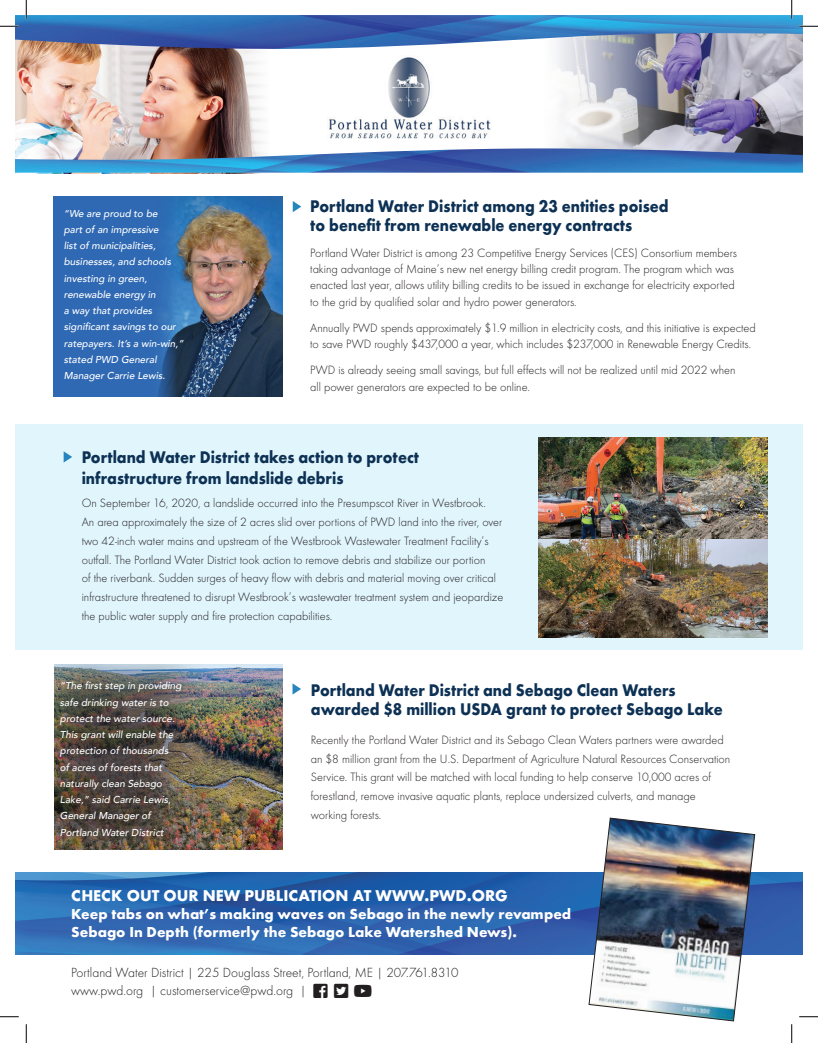
<style>
.page{position:relative;width:818px;height:1043px;background:#fff}
.page>*{position:absolute;margin:0;border:0;box-sizing:border-box;transform-origin:0 0}
.t1{font:800 17.5px/18.8px "Function LH";color:#0d3154;scale:.9 1}
.t2{font:800 16.25px "Function LH";color:#fff}
.t3{font:800 15px/18px "Function LH";color:#fff}
.t4{font:300 13.75px/17.5px "Function LH";color:#231f20}
.t5{font:300 12.5px/18.8px "Function LH";color:#231f20}
.t6{font:italic 500 10px/16.2px "Avenir";color:#fff}
</style>
<div class="page">
<div style="left:53px;top:197px;width:229px;height:200px;background:#2f69b3"></div>
<img style="left:158px;top:197px;width:124px;height:200px">
<svg style="left:293px;top:201px;width:8px;height:11px"></svg>
<img style="left:210px;top:664px;width:72px;height:186px">
<svg style="left:292px;top:683px;width:9px;height:11px"></svg>
<img style="left:557px;top:50px;width:245px;height:98px">
<img style="left:329px;top:57px;width:162px;height:82px">
<img style="left:16px;top:50px;width:252px;height:123px">
<img style="left:15px;top:148px;width:787px;height:13px">
<img style="left:15px;top:15px;width:787px;height:35px">
<img style="left:54px;top:664px;width:156px;height:186px">
<div style="left:15px;top:424px;width:787px;height:226px;background:#e1f5fd"></div>
<img style="left:538px;top:437px;width:229px;height:102px">
<svg style="left:64px;top:451px;width:8px;height:11px"></svg>
<img style="left:538px;top:539px;width:229px;height:99px">
<img style="left:15px;top:872px;width:787px;height:82px">
<img style="left:589px;top:818px;width:165px;height:203px">
<svg style="left:0;top:25px;width:19px;height:2px"></svg>
<svg style="left:799px;top:25px;width:19px;height:2px"></svg>
<svg style="left:0;top:1016px;width:19px;height:1px"></svg>
<svg style="left:799px;top:1016px;width:19px;height:1px"></svg>
<svg style="left:25px;top:0;width:2px;height:19px"></svg>
<svg style="left:25px;top:1024px;width:2px;height:18px"></svg>
<svg style="left:790px;top:0;width:2px;height:19px"></svg>
<svg style="left:791px;top:1024px;width:1px;height:18px"></svg>
<p class="t6" style="left:64px;top:205px;width:121px">“We are proud to be<br>part of an impressive<br>list of municipalities, businesses, and schools investing in green, renewable energy in<br>a way that provides significant savings to our ratepayers. It’s a win-win,” stated PWD General<br>Manager Carrie Lewis.</p>
<h1 class="t1" style="left:310px;top:196px;width:399px">Portland Water District among 23 entities poised to benefit from renewable energy contracts</h1>
<p class="t5" style="left:310px;top:245px;width:428px;line-height:16.2px">Portland Water District is among 23 Competitive Energy Services (CES) Consortium members taking advantage of Maine’s new net energy billing credit program. The program which was enacted last year, allows utility billing credits to be issued in exchange for electricity exported to the grid by qualified solar and hydro power generators.</p>
<p class="t5" style="left:310px;top:320px;width:447px;line-height:16.2px">Annually PWD spends approximately $1.9 million in electricity costs, and this initiative is expected to save PWD roughly $437,000 a year, which includes $237,000 in Renewable Energy Credits.</p>
<p class="t5" style="left:310px;top:362px;width:427px;line-height:16.2px">PWD is already seeing small savings, but full effects will not be realized until mid 2022 when all power generators are expected to be online.</p>
<h1 class="t1" style="left:82px;top:446px;width:376px;line-height:21px">Portland Water District takes action to protect infrastructure from landslide debris</h1>
<p class="t5" style="left:82px;top:494px;width:423px">On September 16, 2020, a landslide occurred into the Presumpscot River in Westbrook.<br>An area approximately the size of 2 acres slid over portions of PWD land into the river, over two 42-inch water mains and upstream of the Westbrook Wastewater Treatment Facility’s outfall. The Portland Water District took action to remove debris and stabilize our portion<br>of the riverbank. Sudden surges of heavy flow with debris and material moving over critical infrastructure threatened to disrupt Westbrook’s wastewater treatment system and jeopardize the public water supply and fire protection capabilities.</p>
<p class="t6" style="left:60px;top:678px;width:123px">“The first step in providing safe drinking water is to protect the water source.<br>This grant will enable the protection of thousands<br>of acres of forests that naturally clean Sebago<br>Lake,” said Carrie Lewis,<br>General Manager of<br>Portland Water District</p>
<h1 class="t1" style="left:311px;top:681px;width:459px">Portland Water District and Sebago Clean Waters awarded $8 million USDA grant to protect Sebago Lake</h1>
<p class="t5" style="left:311px;top:730px;width:421px">Recently the Portland Water District and its Sebago Clean Waters partners were awarded an $8 million grant from the U.S. Department of Agriculture Natural Resources Conservation Service. This grant will be matched with local funding to help conserve 10,000 acres of forestland, remove invasive aquatic plants, replace undersized culverts, and manage working forests.</p>
<h2 class="t2" style="left:71px;top:886px;width:438px">CHECK OUT OUR NEW PUBLICATION AT WWW.PWD.ORG</h2>
<p class="t3" style="left:71px;top:904px;width:501px">Keep tabs on what’s making waves on Sebago in the newly revamped<br>Sebago In Depth (formerly the Sebago Lake Watershed News).</p>
<p class="t4" style="left:71px;top:964px;width:389px">Portland Water District | 225 Douglass Street, Portland, ME | 207.761.8310 www.pwd.org | customerservice@pwd.org |</p>
</div>
